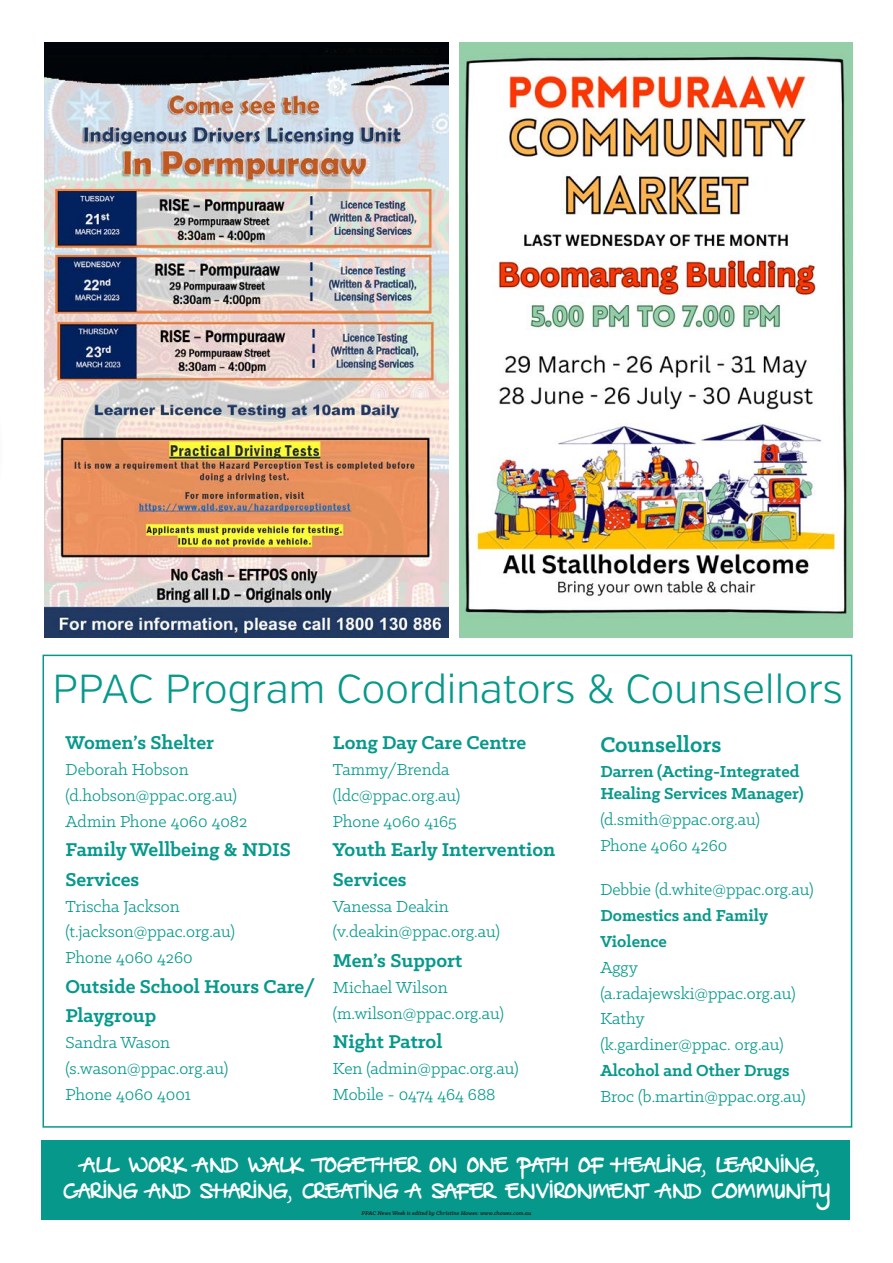
<style>
.page{position:relative;width:893px;height:1263px;background:#fff}
.page>*{position:absolute;margin:0;border:0;box-sizing:border-box;transform-origin:0 0}
.t1{font:300 40.5px "Verb";letter-spacing:-.01em;color:#06998b}
.t2{font:700 24px "Klinic Slab";color:#06998b}
.t3{font:700 21px "Klinic Slab";color:#06998b}
.t4{font:21px/25.2px "DK Babysitter";color:#fff;text-align:center}
.t5{font:18px "Klinic Slab";color:#06998b}
.t6{font:700 18px/21.6px "Klinic Slab";color:#06998b}
.t7{font:italic 700 6px "Klinic Slab";color:#231f20}
</style>
<div class="page">
<div style="left:41px;top:1140px;width:809px;height:80px;background:#06998b"></div>
<div style="left:43px;top:655px;width:809px;height:473px;border:2px solid #06998b"></div>
<img style="left:44px;top:43px;width:404px;height:595px">
<img style="left:459px;top:43px;width:393px;height:595px">
<p class="t1" style="left:52px;top:665px;width:792px">PPAC Program Coordinators &amp; Counsellors</p>
<p class="t3" style="left:66px;top:729px;width:150px">Women’s Shelter</p>
<p class="t5" style="left:66px;top:758px;width:125px">Deborah Hobson</p>
<p class="t5" style="left:66px;top:784px;width:173px">(d.hobson@ppac.org.au)</p>
<p class="t5" style="left:66px;top:810px;width:183px">Admin Phone 4060 4082</p>
<p class="t3" style="left:66px;top:836px;width:227px">Family Wellbeing &amp; NDIS</p>
<p class="t3" style="left:66px;top:865px;width:75px">Services</p>
<p class="t5" style="left:66px;top:895px;width:116px">Trischa Jackson</p>
<p class="t5" style="left:66px;top:920px;width:171px">(t.jackson@ppac.org.au)</p>
<p class="t5" style="left:66px;top:946px;width:129px">Phone 4060 4260</p>
<p class="t3" style="left:66px;top:972px;width:251px">Outside School Hours Care/</p>
<p class="t3" style="left:66px;top:1002px;width:92px">Playgroup</p>
<p class="t5" style="left:66px;top:1031px;width:106px">Sandra Wason</p>
<p class="t5" style="left:66px;top:1057px;width:164px">(s.wason@ppac.org.au)</p>
<p class="t5" style="left:66px;top:1083px;width:127px">Phone 4060 4001</p>
<p class="t3" style="left:333px;top:729px;width:195px">Long Day Care Centre</p>
<p class="t5" style="left:333px;top:758px;width:118px">Tammy/Brenda</p>
<p class="t5" style="left:333px;top:784px;width:129px">(ldc@ppac.org.au)</p>
<p class="t5" style="left:333px;top:810px;width:125px">Phone 4060 4165</p>
<p class="t3" style="left:333px;top:836px;width:224px">Youth Early Intervention</p>
<p class="t3" style="left:333px;top:865px;width:75px">Services</p>
<p class="t5" style="left:333px;top:895px;width:117px">Vanessa Deakin</p>
<p class="t5" style="left:333px;top:920px;width:168px">(v.deakin@ppac.org.au)</p>
<p class="t3" style="left:333px;top:947px;width:131px">Men’s Support</p>
<p class="t5" style="left:333px;top:976px;width:116px">Michael Wilson</p>
<p class="t5" style="left:333px;top:1002px;width:172px">(m.wilson@ppac.org.au)</p>
<p class="t3" style="left:333px;top:1028px;width:111px">Night Patrol</p>
<p class="t5" style="left:333px;top:1057px;width:187px">Ken (admin@ppac.org.au)</p>
<p class="t5" style="left:333px;top:1083px;width:164px">Mobile - 0474 464 688</p>
<p class="t2" style="left:600px;top:728px;width:123px">Counsellors</p>
<p class="t6" style="left:600px;top:761px;width:205px">Darren (Acting-Integrated<br>Healing Services Manager)</p>
<p class="t5" style="left:600px;top:808px;width:161px">(d.smith@ppac.org.au)</p>
<p class="t5" style="left:600px;top:834px;width:129px">Phone 4060 4260</p>
<p class="t5" style="left:600px;top:878px;width:215px">Debbie (d.white@ppac.org.au)</p>
<p class="t6" style="left:600px;top:904px;width:169px">Domestics and Family</p>
<p class="t6" style="left:600px;top:930px;width:68px">Violence</p>
<p class="t5" style="left:600px;top:956px;width:39px">Aggy</p>
<p class="t5" style="left:600px;top:982px;width:197px">(a.radajewski@ppac.org.au)</p>
<p class="t5" style="left:600px;top:1007px;width:46px">Kathy</p>
<p class="t5" style="left:600px;top:1033px;width:185px">(k.gardiner@ppac. org.au)</p>
<p class="t6" style="left:600px;top:1059px;width:191px">Alcohol and Other Drugs</p>
<p class="t5" style="left:600px;top:1085px;width:207px">Broc (b.martin@ppac.org.au)</p>
<p class="t4" style="left:63px;top:1152px;width:769px">ALL WORK AND WALK TOGETHER ON ONE PATH OF HEALING, LEARNING,<br>CARING AND SHARING, CREATING A SAFER ENVIRONMENT AND COMMUNITY</p>
<p class="t7" style="left:362px;top:1209px;width:171px">PPAC News Week is edited by Christine Howes: www.chowes.com.au</p>
</div>
